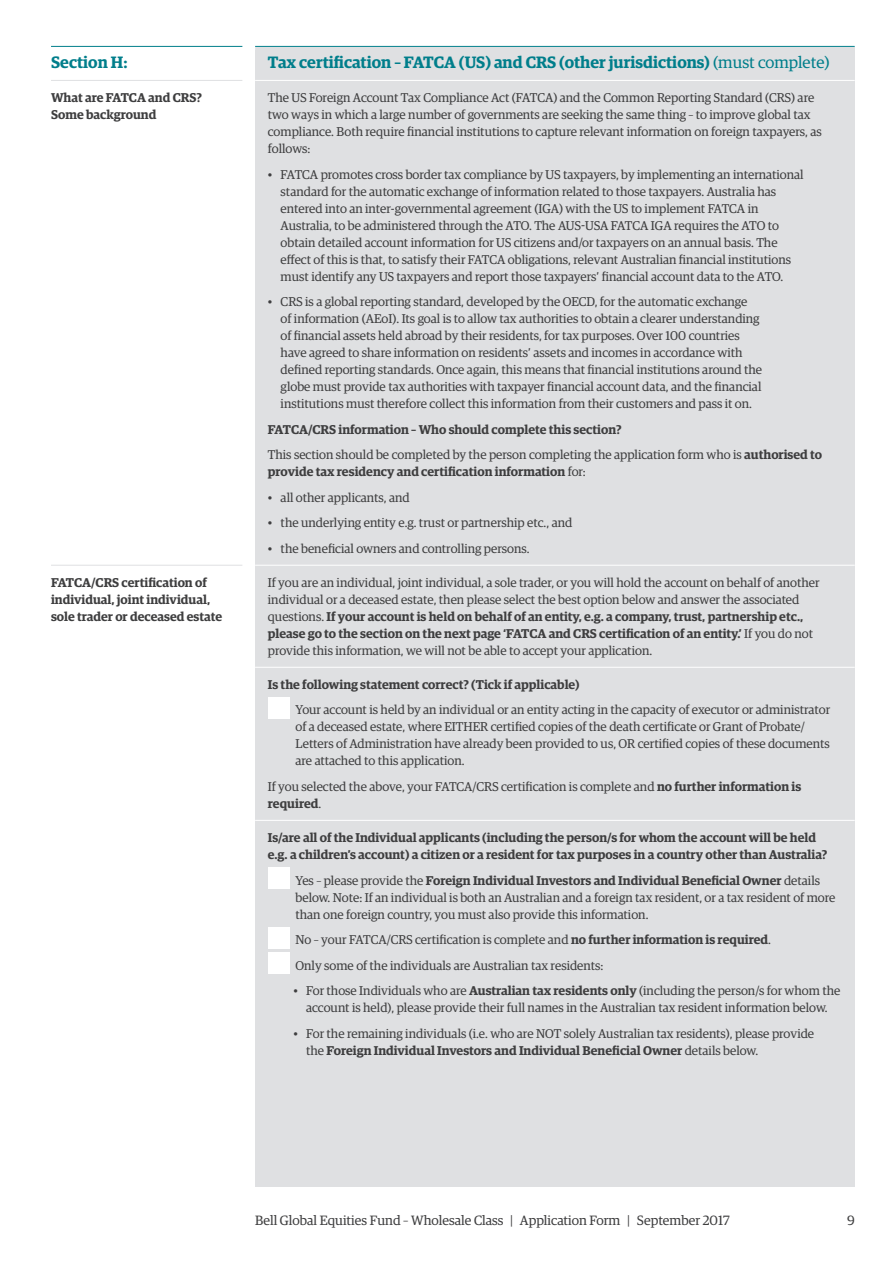
<style>
.page{position:relative;width:893px;height:1263px;background:#fff}
.page>*{position:absolute;margin:0;border:0;box-sizing:border-box;transform-origin:0 0}
.Heading_02{font:600 16.5px "Guardian Egyp";color:#007e8b}
.t1{font:13.5px "Guardian Egyp";color:#3e3e3f}
.Form_text_-_rule{font:12.75px/17px "Guardian Egyp";color:#3e3e3f}
.Form_text{font:12.75px/17px "Guardian Egyp";color:#3e3e3f}
.Form_text_-_rule-2{font:600 12.75px/17px "Guardian Egyp";color:#3e3e3f}
.Margin_head_-_rule{font:600 12.75px/17px "Guardian Egyp";color:#3e3e3f}
.Form_text-2{font:600 12.75px "Guardian Egyp";color:#3e3e3f}
.s1{font-weight:400}
.s2{font-weight:600}
</style>
<div class="page">
<div style="left:255px;top:47px;width:600px;height:1139px;background:#dfe0e2"></div>
<hr style="left:51px;top:46px;width:804px;height:1px;background:#007e8b">
<div style="left:242px;top:43px;width:13px;height:7px;background:#fff"></div>
<hr style="left:51px;top:80px;width:191px;height:1px;background:#dfe0e2">
<hr style="left:51px;top:565px;width:191px;height:1px;background:#dfe0e2">
<hr style="left:255px;top:80px;width:600px;height:1px;background:#fff">
<hr style="left:255px;top:565px;width:600px;height:1px;background:#fff">
<hr style="left:255px;top:667px;width:600px;height:1px;background:#fff">
<hr style="left:255px;top:820px;width:600px;height:1px;background:#fff">
<div style="left:268px;top:697px;width:21px;height:21px;background:#fff"></div>
<div style="left:268px;top:867px;width:21px;height:22px;background:#fff"></div>
<div style="left:268px;top:927px;width:21px;height:21px;background:#fff"></div>
<div style="left:268px;top:952px;width:21px;height:22px;background:#fff"></div>
<p class="Heading_02" style="left:51px;top:50px;width:78px">Section H:</p>
<p class="Heading_02" style="left:268px;top:50px;width:563px">Tax certification – FATCA (US) and CRS (other jurisdictions) <span class="s1">(must complete)</span></p>
<p class="Margin_head_-_rule" style="left:51px;top:88px;width:152px">What are FATCA and CRS?<br>Some background</p>
<p class="Form_text_-_rule" style="left:268px;top:88px;width:555px">The US Foreign Account Tax Compliance Act (FATCA) and the Common Reporting Standard (CRS) are two ways in which a large number of governments are seeking the same thing – to improve global tax compliance. Both require financial institutions to capture relevant information on foreign taxpayers, as follows:</p>
<p class="Form_text_-_rule" style="left:281px;top:165px;width:524px;text-indent:-13px">• FATCA promotes cross border tax compliance by US taxpayers, by implementing an international standard for the automatic exchange of information related to those taxpayers. Australia has entered into an inter-governmental agreement (IGA) with the US to implement FATCA in Australia, to be administered through the ATO. The AUS-USA FATCA IGA requires the ATO to obtain detailed account information for US citizens and/or taxpayers on an annual basis. The effect of this is that, to satisfy their FATCA obligations, relevant Australian financial institutions must identify any US taxpayers and report those taxpayers’ financial account data to the ATO.</p>
<p class="Form_text_-_rule" style="left:281px;top:292px;width:483px;text-indent:-13px">• CRS is a global reporting standard, developed by the OECD, for the automatic exchange<br>of information (AEoI). Its goal is to allow tax authorities to obtain a clearer understanding of financial assets held abroad by their residents, for tax purposes. Over 100 countries have agreed to share information on residents’ assets and incomes in accordance with defined reporting standards. Once again, this means that financial institutions around the globe must provide tax authorities with taxpayer financial account data, and the financial institutions must therefore collect this information from their customers and pass it on.</p>
<p class="Form_text-2" style="left:268px;top:420px;width:355px">FATCA/CRS information – Who should complete this section?</p>
<p class="Form_text" style="left:268px;top:446px;width:556px">This section should be completed by the person completing the application form who is <span class="s2">authorised to provide tax residency and certification information</span> for:</p>
<p class="Form_text_-_rule" style="left:268px;top:488px;width:143px">• all other applicants, and</p>
<p class="Form_text_-_rule" style="left:268px;top:514px;width:306px">• the underlying entity e.g. trust or partnership etc., and</p>
<p class="Form_text_-_rule" style="left:268px;top:539px;width:263px">• the beneficial owners and controlling persons.</p>
<p class="Form_text_-_rule" style="left:268px;top:573px;width:553px">If you are an individual, joint individual, a sole trader, or you will hold the account on behalf of another individual or a deceased estate, then please select the best option below and answer the associated questions. <span class="s2">If your account is held on behalf of an entity, e.g. a company, trust, partnership etc., please go to the section on the next page ‘FATCA and CRS certification of an entity.’</span> If you do not provide this information, we will not be able to accept your application.</p>
<p class="Form_text_-_rule-2" style="left:268px;top:675px;width:313px">Is the following statement correct? (Tick if applicable)</p>
<p class="Form_text" style="left:296px;top:701px;width:536px">Your account is held by an individual or an entity acting in the capacity of executor or administrator of a deceased estate, where EITHER certified copies of the death certificate or Grant of Probate/ Letters of Administration have already been provided to us, OR certified copies of these documents are attached to this application.</p>
<p class="Form_text" style="left:268px;top:777px;width:535px">If you selected the above, your FATCA/CRS certification is complete and <span class="s2">no further information is required</span>.</p>
<p class="Form_text_-_rule-2" style="left:268px;top:828px;width:561px">Is/are all of the Individual applicants (including the person/s for whom the account will be held e.g. a children’s account) a citizen or a resident for tax purposes in a country other than Australia?</p>
<p class="Form_text" style="left:296px;top:871px;width:541px">Yes – please provide the <span class="s2">Foreign Individual Investors and Individual Beneficial Owner</span> details below. Note: If an individual is both an Australian and a foreign tax resident, or a tax resident of more than one foreign country, you must also provide this information.</p>
<p class="Form_text" style="left:296px;top:930px;width:477px">No – your FATCA/CRS certification is complete and <span class="s2">no further information is required</span>.</p>
<p class="Form_text" style="left:296px;top:956px;width:309px">Only some of the individuals are Australian tax residents:</p>
<p class="Form_text_-_rule" style="left:293px;top:981px;width:548px;text-align:center">• For those Individuals who are <span class="s2">Australian tax residents only</span> (including the person/s for whom the account is held), please provide their full names in the Australian tax resident information below.</p>
<p class="Form_text_-_rule" style="left:306px;top:1024px;width:510px;text-indent:-13px">• For the remaining individuals (i.e. who are NOT solely Australian tax residents), please provide the <span class="s2">Foreign Individual Investors and Individual Beneficial Owner</span> details below.</p>
<p class="Margin_head_-_rule" style="left:51px;top:573px;width:173px">FATCA/CRS certification of individual, joint individual, sole trader or deceased estate</p>
<p class="t1" style="left:255px;top:1211px;width:476px">Bell Global Equities Fund – Wholesale Class | Application Form | September 2017</p>
<p class="t1" style="left:847px;top:1211px;width:9px">9</p>
</div>
